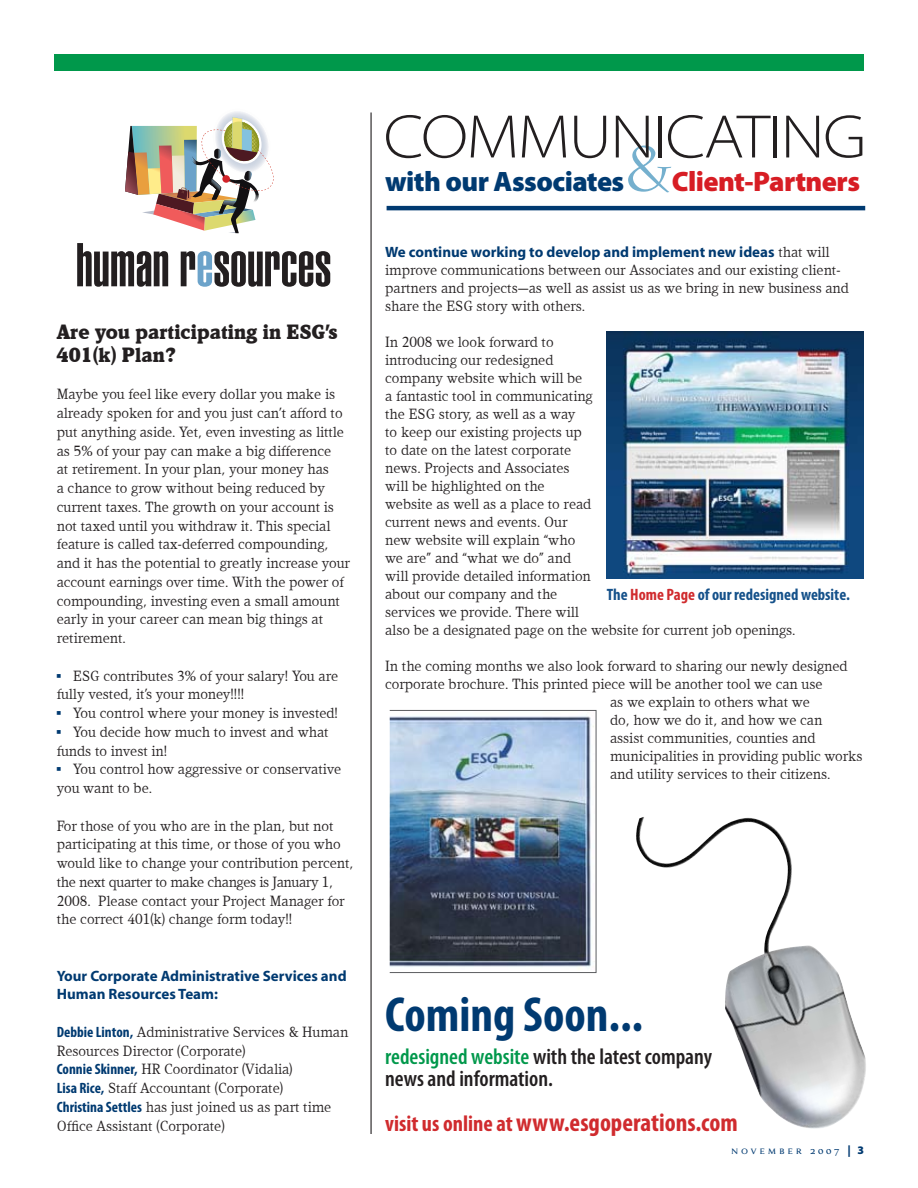
<style>
.page{position:relative;width:918px;height:1188px;background:#fff}
.page>*{position:absolute;margin:0;border:0;box-sizing:border-box;transform-origin:0 0}
.t1{font:63px "Charlemagne Std";color:#75b0ce}
.t2{font:300 semi-expanded 61.95px "Myriad Pro";letter-spacing:-.02em;color:#231f20}
.t3{font:900 extra-condensed 60.75px "Helvetica";color:#231f20}
.t4{font:700 condensed 49.5px "Myriad Pro";color:#003a71}
.t5{font:900 28.2px "Myriad Pro";letter-spacing:-.02em;color:#003a71}
.t6{font:900 28.2px "Myriad Pro";letter-spacing:-.02em;color:#d71d24}
.t7{font:700 condensed 25.5px "Myriad Pro";color:#d02b2e}
.t8{font:600 condensed 22.5px/22.5px "Myriad Pro";color:#231f20}
.t9{font:900 21px/23.2px "Kandal";color:#231f20}
.t10{font:700 condensed 16.5px "Myriad Pro";color:#15518a}
.t11{font:15px/18.8px "Kandal";color:#231f20}
.t12{font:700 15px/18.8px "Myriad";color:#003a71}
.t13{font:11.55px "Anziano Small Caps";letter-spacing:.18em;color:#003a71}
.s1{color:#6ca3ca}
.s2{font-family:"Universal Newswith Comm Pi";color:#003a71}
.s3{font-family:"Myriad Pro";font-weight:700;font-stretch:condensed;color:#003a71}
.s4{font-family:"Kandal";font-weight:400;color:#231f20}
.s5{color:#d02b2e}
.s6{color:#00984b}
.s7{font-size:22.5px}
.s8{font-family:"Myriad Pro";font-weight:900}
</style>
<div class="page">
<img style="left:636px;top:817px;width:230px;height:312px">
<svg style="left:125px;top:111px;width:149px;height:123px"></svg>
<div style="left:54px;top:54px;width:810px;height:16px;background:#00984b"></div>
<img style="left:390px;top:716px;width:204px;height:253px">
<div style="left:387px;top:710px;width:209px;height:263px;border:1px solid #5c5d60"></div>
<div style="left:381px;top:704px;width:9px;height:274px;background:#fff;border:1px solid #fff"></div>
<img style="left:607px;top:332px;width:257px;height:247px">
<hr style="left:370px;top:112px;width:2px;height:1022px;background:#231f20">
<hr style="left:387px;top:206px;width:478px;height:4px;background:#003a71">
<h3 class="t3" style="left:76px;top:230px;width:257px">human r<span class="s1">e</span>sources</h3>
<h3 class="t9" style="left:57px;top:321px;width:283px">Are you participating in ESG’s<br>401(k) Plan?</h3>
<p class="t11" style="left:57px;top:385px;width:295px">Maybe you feel like every dollar you make is already spoken for and you just can’t afford to put anything aside. Yet, even investing as little as 5% of your pay can make a big difference<br>at retirement. In your plan, your money has<br>a chance to grow without being reduced by current taxes. The growth on your account is not taxed until you withdraw it. This special feature is called tax-deferred compounding, and it has the potential to greatly increase your account earnings over time. With the power of compounding, investing even a small amount early in your career can mean big things at retirement.</p>
<p class="t11" style="left:57px;top:666px;width:286px"><span class="s2">b</span> ESG contributes 3% of your salary! You are fully vested, it’s your money!!!!<br><span class="s2">b</span> You control where your money is invested! <span class="s2">b</span> You decide how much to invest and what funds to invest in!<br><span class="s2">b</span> You control how aggressive or conservative you want to be.</p>
<p class="t11" style="left:57px;top:816px;width:298px">For those of you who are in the plan, but not participating at this time, or those of you who would like to change your contribution percent, the next quarter to make changes is January 1, 2008. Please contact your Project Manager for the correct 401(k) change form today!!</p>
<p class="t12" style="left:57px;top:967px;width:291px">Your Corporate Administrative Services and<br>Human Resources Team:</p>
<p class="t11" style="left:57px;top:1023px;width:293px"><span class="s3">Debbie Linton,</span> Administrative Services &amp; Human Resources Director (Corporate)<br><span class="s3">Connie Skinner,</span> HR Coordinator (Vidalia)<br><span class="s3">Lisa Rice,</span> Staff Accountant (Corporate)<br><span class="s3">Christina Settles</span> has just joined us as part time Office Assistant (Corporate)</p>
<h2 class="t2" style="left:384px;top:102px;width:484px">COMMUNICATING</h2>
<h1 class="t1" style="left:624px;top:133px;width:50px">&amp;</h1>
<h3 class="t5" style="left:385px;top:165px;width:241px">with our Associates</h3>
<h3 class="t6" style="left:672px;top:165px;width:190px">Client-Partners</h3>
<p class="t12" style="left:385px;top:244px;width:446px">We continue working to develop and implement new ideas <span class="s4">that will</span></p>
<p class="t11" style="left:385px;top:262px;width:465px;line-height:18px">improve communications between our Associates and our existing client&shy;partners and projects—as well as assist us as we bring in new business and share the ESG story with others.</p>
<p class="t11" style="left:385px;top:334px;width:412px;line-height:18px">In 2008 we look forward to<br>introducing our redesigned<br>company website which will be<br>a fantastic tool in communicating<br>the ESG story, as well as a way<br>to keep our existing projects up<br>to date on the latest corporate<br>news. Projects and Associates<br>will be highlighted on the<br>website as well as a place to read<br>current news and events. Our<br>new website will explain “who<br>we are” and “what we do” and<br>will provide detailed information<br>about our company and the<br>services we provide. There will<br>also be a designated page on the website for current job openings.</p>
<p class="t11" style="left:385px;top:657px;width:464px">In the coming months we also look forward to sharing our newly designed</p>
<p class="t11" style="left:385px;top:675px;width:439px">corporate brochure. This printed piece will be another tool we can use</p>
<p class="t11" style="left:610px;top:693px;width:201px">as we explain to others what we</p>
<p class="t11" style="left:610px;top:711px;width:214px">do, how we do it, and how we can</p>
<p class="t11" style="left:610px;top:729px;width:207px">assist communities, counties and</p>
<p class="t11" style="left:610px;top:747px;width:254px">municipalities in providing public works</p>
<p class="t11" style="left:610px;top:765px;width:222px">and utility services to their citizens.</p>
<p class="t10" style="left:607px;top:584px;width:245px">The <span class="s5">Home Page</span> of our redesigned website.</p>
<h3 class="t4" style="left:385px;top:983px;width:259px">Coming Soon...</h3>
<h3 class="t8" style="left:385px;top:1045px;width:328px"><span class="s6">redesigned website</span> with the latest company news and information.</h3>
<h3 class="t7" style="left:385px;top:1107px;width:354px"><span class="s7">visit us online at</span> www.esgoperations.com</h3>
<p class="t13" style="left:731px;top:1144px;width:135px">november 2007 <span class="s8">| 3</span></p>
</div>
